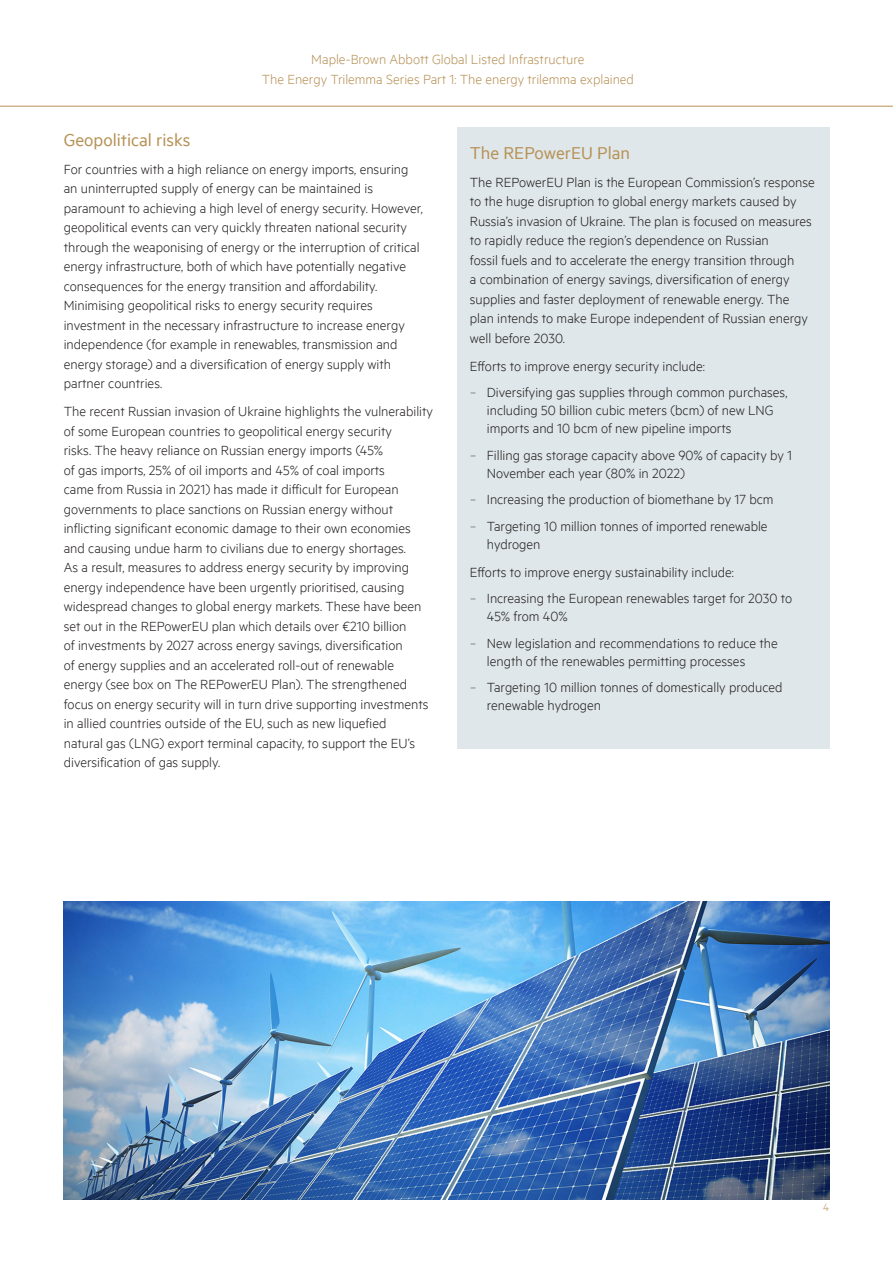
<style>
.page{position:relative;width:893px;height:1263px;background:#fff}
.page>*{position:absolute;margin:0;border:0;box-sizing:border-box;transform-origin:0 0}
.Subheading_2{font:19.5px "Metric";color:#b79257}
.Normal_text{font:300 15px/19.5px "Metric";color:#231f20}
.t1{font:300 15px/19.5px "Metric";color:#b79257;text-align:center}
.t2{font:300 12px "Metric";color:#b79257}
.s1{font-weight:100;font-size:13.5px}
</style>
<div class="page">
<hr style="left:0;top:106px;width:893px;height:1px;background:#b79257">
<div style="left:457px;top:128px;width:372px;height:621px;background:#dfe7ea"></div>
<img style="left:64px;top:901px;width:765px;height:298px">
<p class="t1" style="left:262px;top:49px;width:374px">Maple-Brown Abbott Global Listed Infrastructure<br>The Energy Trilemma Series Part 1: The energy trilemma explained</p>
<p class="Subheading_2" style="left:64px;top:128px;width:128px">Geopolitical risks</p>
<p class="Normal_text" style="left:64px;top:159px;width:361px">For countries with a high reliance on energy imports, ensuring an uninterrupted supply of energy can be maintained is paramount to achieving a high level of energy security. However, geopolitical events can very quickly threaten national security through the weaponising of energy or the interruption of critical energy infrastructure, both of which have potentially negative consequences for the energy transition and affordability.<br>Minimising geopolitical risks to energy security requires investment in the necessary infrastructure to increase energy independence (for example in renewables, transmission and energy storage) and a diversification of energy supply with partner countries.</p>
<p class="Normal_text" style="left:64px;top:401px;width:371px">The recent Russian invasion of Ukraine highlights the vulnerability of some European countries to geopolitical energy security<br>risks. The heavy reliance on Russian energy imports (45%<br>of gas imports, 25% of oil imports and 45% of coal imports<br>came from Russia in 2021) has made it difficult for European governments to place sanctions on Russian energy without inflicting significant economic damage to their own economies and causing undue harm to civilians due to energy shortages.<br>As a result, measures to address energy security by improving energy independence have been urgently prioritised, causing widespread changes to global energy markets. These have been set out in the REPowerEU plan which details over €210 billion<br>of investments by 2027 across energy savings, diversification<br>of energy supplies and an accelerated roll-out of renewable energy (see box on The REPowerEU Plan). The strengthened focus on energy security will in turn drive supporting investments in allied countries outside of the EU, such as new liquefied<br>natural gas (LNG) export terminal capacity, to support the EU’s diversification of gas supply.</p>
<p class="Subheading_2" style="left:470px;top:141px;width:162px">The REPowerEU Plan</p>
<p class="Normal_text" style="left:470px;top:172px;width:346px">The REPowerEU Plan is the European Commission’s response to the huge disruption to global energy markets caused by Russia’s invasion of Ukraine. The plan is focused on measures to rapidly reduce the region’s dependence on Russian<br>fossil fuels and to accelerate the energy transition through<br>a combination of energy savings, diversification of energy supplies and faster deployment of renewable energy. The plan intends to make Europe independent of Russian energy well before 2030.</p>
<p class="Normal_text" style="left:470px;top:356px;width:237px">Efforts to improve energy security include:</p>
<p class="Normal_text" style="left:487px;top:383px;width:302px;line-height:18px;text-indent:-17px"><span class="s1">−</span> Diversifying gas supplies through common purchases, including 50 billion cubic meters (bcm) of new LNG imports and 10 bcm of new pipeline imports</p>
<p class="Normal_text" style="left:487px;top:445px;width:307px;line-height:18px;text-indent:-17px"><span class="s1">−</span> Filling gas storage capacity above 90% of capacity by 1<br>November each year (80% in 2022)</p>
<p class="Normal_text" style="left:470px;top:489px;width:305px"><span class="s1">−</span> Increasing the production of biomethane by 17 bcm</p>
<p class="Normal_text" style="left:487px;top:516px;width:282px;line-height:18px;text-indent:-17px"><span class="s1">−</span> Targeting 10 million tonnes of imported renewable hydrogen</p>
<p class="Normal_text" style="left:470px;top:562px;width:266px">Efforts to improve energy sustainability include:</p>
<p class="Normal_text" style="left:487px;top:589px;width:307px;line-height:18px;text-indent:-17px"><span class="s1">−</span> Increasing the European renewables target for 2030 to<br>45% from 40%</p>
<p class="Normal_text" style="left:487px;top:633px;width:292px;line-height:18px;text-indent:-17px"><span class="s1">−</span> New legislation and recommendations to reduce the length of the renewables permitting processes</p>
<p class="Normal_text" style="left:487px;top:678px;width:297px;line-height:18px;text-indent:-17px"><span class="s1">−</span> Targeting 10 million tonnes of domestically produced renewable hydrogen</p>
<p class="t2" style="left:823px;top:1200px;width:7px">4</p>
</div>
